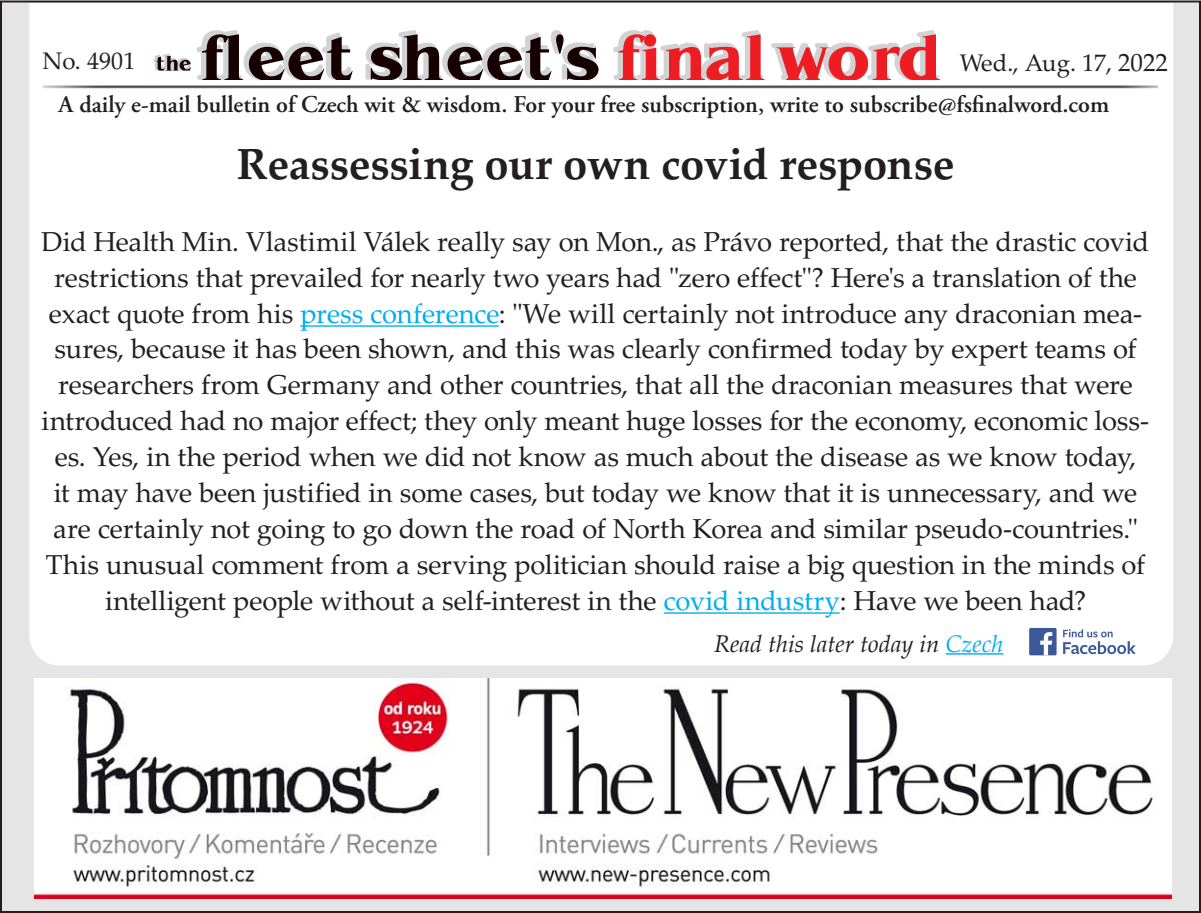
<style>
.page{position:relative;width:1201px;height:913px;background:#fff}
.page>*{position:absolute;margin:0;border:0;box-sizing:border-box;transform-origin:0 0}
.t1{font:700 43.6px "Palatino LTCE";letter-spacing:-.005em;color:#231f20}
.t2{font:27.4px/35.8px "Palatino LTCE";letter-spacing:-.005em;color:#231f20;text-align:center}
.t3{font:600 24px "Adobe Garamond Pro";color:#231f20}
.t4{font:italic 24px "Palatino";color:#231f20}
.t5{font:24px "Palatino LTCE";color:#231f20}
.s1{font-size:25px}
.s2{color:#00aeef}
</style>
<div class="page">
<div style="left:1px;top:1px;width:1198px;height:910px;background:#e5e5e5"></div>
<div style="left:28px;top:1px;width:1146px;height:665px;background:#fff"></div>
<img style="left:40px;top:83px;width:1120px;height:7px">
<svg style="left:153px;top:30px;width:446px;height:50px;background:#aaa3a4"></svg>
<svg style="left:611px;top:30px;width:328px;height:50px;background:#eda0a3"></svg>
<hr style="left:945px;top:653px;width:58px;height:1px;background:#00aeef">
<svg style="left:1062px;top:629px;width:73px;height:25px;background:#c8d1e2"></svg>
<div style="left:1028px;top:627px;width:28px;height:28px;background:#3b5998;border-radius:2px"></div>
<svg style="left:1040px;top:632px;width:12px;height:23px"></svg>
<hr style="left:300px;top:325px;width:198px;height:1px;background:#00aeef">
<hr style="left:663px;top:612px;width:176px;height:1px;background:#00aeef">
<img style="left:35px;top:678px;width:1136px;height:220px">
<p class="t5" style="left:42px;top:47px;width:94px">No. 4901</p>
<p class="t5" style="left:959px;top:49px;width:210px">Wed., Aug. 17, <span class="s1">2022</span></p>
<p class="t3" style="left:59px;top:90px;width:1051px">A daily e-mail bulletin of Czech wit &amp; wisdom. For your free subscription, write to subscribe@fsfinalword.com</p>
<p class="t1" style="left:236px;top:138px;width:719px">Reassessing our own covid response</p>
<p class="t2" style="left:42px;top:224px;width:1108px">Did Health Min. Vlastimil Válek really say on Mon., as Právo reported, that the drastic covid restrictions that prevailed for nearly two years had "zero effect"? Here's a translation of the exact quote from his <span class="s2">press conference</span>: "We will certainly not introduce any draconian mea&shy;sures, because it has been shown, and this was clearly confirmed today by expert teams of researchers from Germany and other countries, that all the draconian measures that were introduced had no major effect; they only meant huge losses for the economy, economic loss&shy;es. Yes, in the period when we did not know as much about the disease as we know today,<br>it may have been justified in some cases, but today we know that it is unnecessary, and we are certainly not going to go down the road of North Korea and similar pseudo-countries." This unusual comment from a serving politician should raise a big question in the minds of intelligent people without a self-interest in the <span class="s2">covid industry</span>: Have we been had?</p>
<p class="t4" style="left:714px;top:623px;width:291px">Read this later today in <span class="s2">Czech</span></p>
</div>
